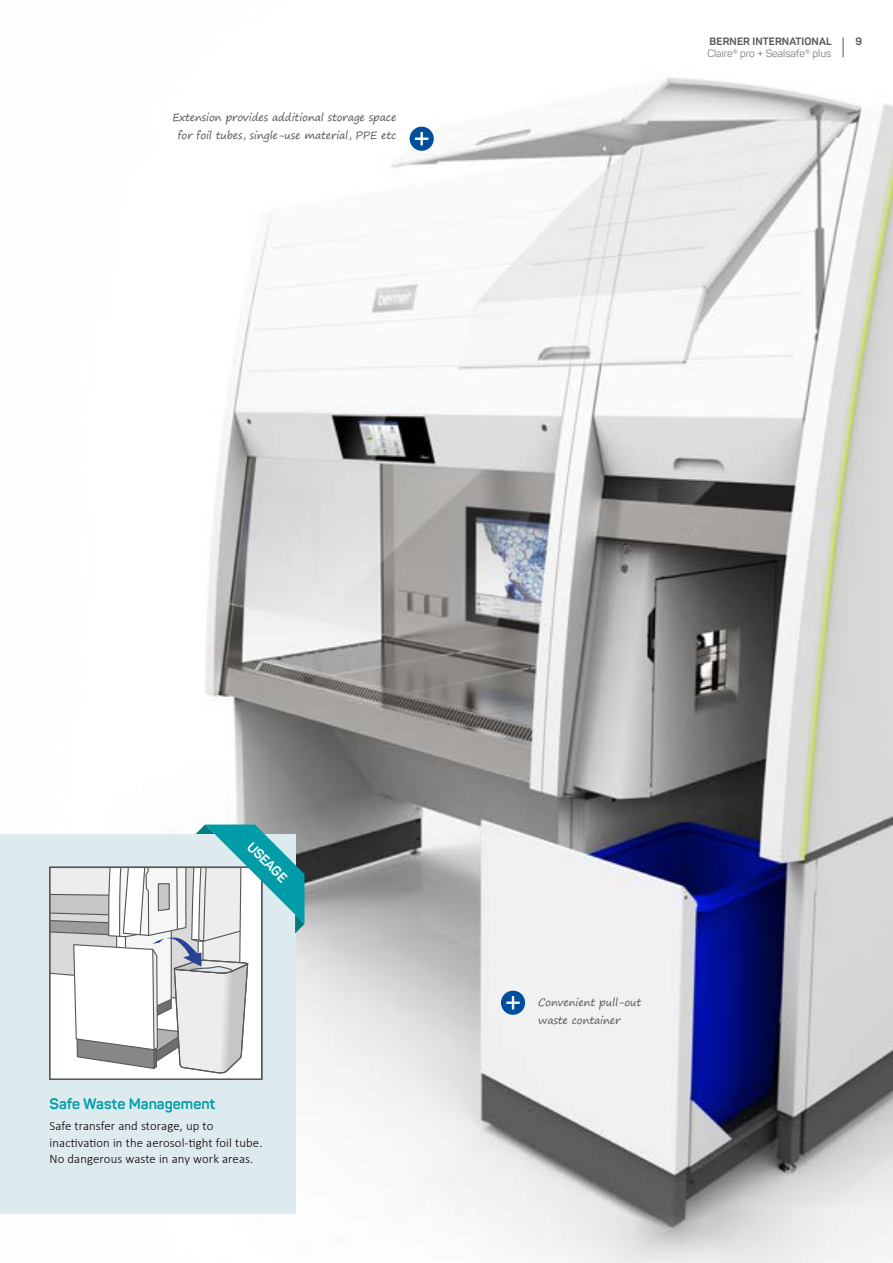
<style>
.page{position:relative;width:893px;height:1263px;background:#fff}
.page>*{position:absolute;margin:0;border:0;box-sizing:border-box;transform-origin:0 0}
.t1{font:700 15px "Panton";color:#009da8}
.t2{font:700 13.5px "Panton";color:#fff}
.t3{font:300 12.75px/16.5px "Calibri";letter-spacing:.01em;color:#000}
.t4{font:10.5px/18px "Segoe Print";letter-spacing:-.015em;color:#575756;text-align:center}
.t5{font:10.5px "Panton";color:#7c7b7b}
.t6{font:700 10.5px "Panton";letter-spacing:.01em;color:#575756}
</style>
<div class="page">
<img style="left:0;top:37px;width:893px;height:1226px">
<div style="left:0;top:834px;width:295px;height:379px;background:#deebee"></div>
<svg style="left:410px;top:127px;width:24px;height:24px"></svg>
<svg style="left:501px;top:991px;width:24px;height:24px"></svg>
<svg style="left:843px;top:38px;width:1px;height:19px"></svg>
<svg style="left:50px;top:824px;width:254px;height:255px"></svg>
<p class="t4" style="left:172px;top:109px;width:226px">Extension provides additional storage space for foil tubes, single-use material, PPE etc</p>
<p class="t6" style="left:710px;top:35px;width:124px">BERNER INTERNATIONAL</p>
<p class="t5" style="left:707px;top:47px;width:125px">Claire® pro + Sealsafe® plus</p>
<p class="t5" style="left:786px;top:47px;width:47px">SealSafe®</p>
<p class="t6" style="left:855px;top:35px;width:8px">9</p>
<p class="t2" style="left:256px;top:838px;width:52px;rotate:45deg">USEAGE</p>
<h1 class="t1" style="left:50px;top:1094px;width:167px">Safe Waste Management</h1>
<p class="t3" style="left:50px;top:1117px;width:214px">Safe transfer and storage, up to inactivation in the aerosol-tight foil tube.<br>No dangerous waste in any work areas.</p>
<p class="t4" style="left:538px;top:993px;width:105px;text-align:left">Convenient pull-out waste container</p>
</div>
